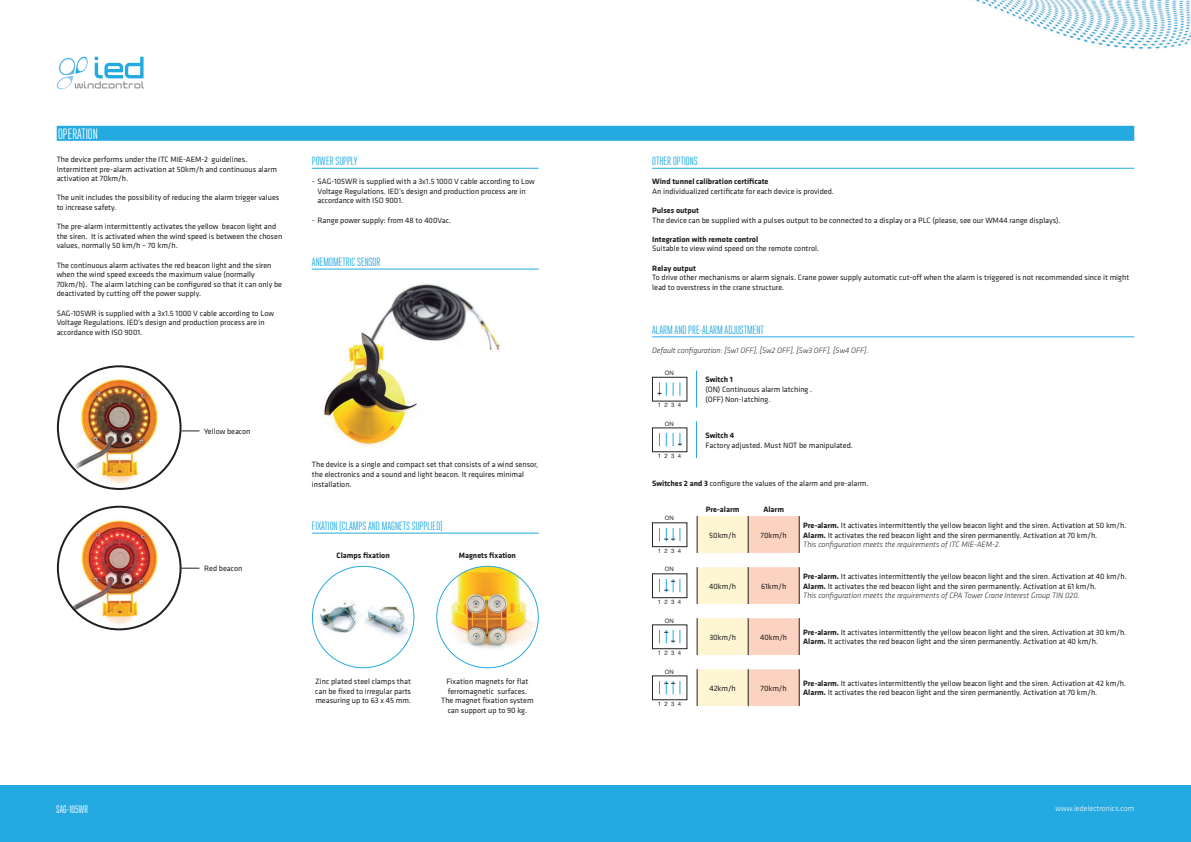
<style>
.page{position:relative;width:1191px;height:842px;background:#fff}
.page>*{position:absolute;margin:0;border:0;box-sizing:border-box;transform-origin:0 0}
.t1{font:15px "Ristretto Pro";color:#fff}
.t2{font:12px "Ristretto Pro";color:#24aae1}
.t3{font:11px "Ristretto Pro";color:#fff}
.t4{font:8px/9.6px "Klavika";color:#231f20}
.t5{font:700 8px "Klavika";color:#231f20}
.t6{font:italic 300 8px "Klavika";color:#231f20}
.t7{font:300 8px "Klavika";color:#fff}
.t8{font:6px "Helvetica Neue LT Std";color:#231f20}
.s1{font-weight:700}
.s2{font-weight:300;font-style:italic}
</style>
<div class="page">
<img style="left:324px;top:284px;width:177px;height:163px">
<hr style="left:312px;top:168px;width:227px;height:1px;background:#24aae1">
<hr style="left:312px;top:269px;width:227px;height:1px;background:#24aae1">
<hr style="left:312px;top:533px;width:227px;height:1px;background:#24aae1">
<hr style="left:652px;top:168px;width:482px;height:1px;background:#24aae1">
<hr style="left:652px;top:336px;width:482px;height:1px;background:#24aae1">
<div style="left:0;top:785px;width:1191px;height:57px;background:#24aae1"></div>
<div style="left:57px;top:126px;width:1077px;height:15px;background:#24aae1"></div>
<img style="left:312px;top:572px;width:102px;height:82px">
<img style="left:437px;top:566px;width:101px;height:95px">
<img style="left:58px;top:507px;width:123px;height:122px;border-radius:61px">
<div style="left:57px;top:506px;width:125px;height:124px;border:2px solid #231f20;border-radius:50%"></div>
<img style="left:58px;top:366px;width:123px;height:123px;border-radius:61px">
<svg style="left:182px;top:431px;width:17px;height:1px"></svg>
<svg style="left:182px;top:568px;width:17px;height:1px"></svg>
<svg style="left:57px;top:56px;width:87px;height:33px"></svg>
<img style="left:976px;top:0;width:215px;height:49px">
<svg style="left:698px;top:516px;width:101px;height:190px"></svg>
<svg style="left:748px;top:553px;width:51px;height:116px;fill:#fcd2c0"></svg>
<hr style="left:697px;top:516px;width:1px;height:37px;background:#231f20">
<hr style="left:748px;top:516px;width:1px;height:37px;background:#231f20">
<hr style="left:799px;top:516px;width:1px;height:37px;background:#231f20">
<hr style="left:697px;top:567px;width:1px;height:37px;background:#231f20">
<hr style="left:748px;top:567px;width:1px;height:37px;background:#231f20">
<hr style="left:799px;top:567px;width:1px;height:37px;background:#231f20">
<hr style="left:697px;top:618px;width:1px;height:37px;background:#231f20">
<hr style="left:748px;top:618px;width:1px;height:37px;background:#231f20">
<hr style="left:799px;top:618px;width:1px;height:37px;background:#231f20">
<hr style="left:697px;top:669px;width:1px;height:37px;background:#231f20">
<hr style="left:748px;top:669px;width:1px;height:37px;background:#231f20">
<hr style="left:799px;top:669px;width:1px;height:37px;background:#231f20">
<div style="left:652px;top:377px;width:35px;height:24px;border:1px solid #231f20"></div>
<div style="left:652px;top:428px;width:35px;height:24px;border:1px solid #231f20"></div>
<div style="left:652px;top:523px;width:35px;height:24px;border:1px solid #231f20"></div>
<div style="left:652px;top:574px;width:35px;height:24px;border:1px solid #231f20"></div>
<div style="left:652px;top:625px;width:35px;height:24px;border:1px solid #231f20"></div>
<div style="left:652px;top:676px;width:35px;height:24px;border:1px solid #231f20"></div>
<svg style="left:659px;top:433px;width:1px;height:13px"></svg>
<svg style="left:679px;top:382px;width:1px;height:14px"></svg>
<svg style="left:657px;top:382px;width:16px;height:14px"></svg>
<svg style="left:659px;top:681px;width:21px;height:13px"></svg>
<svg style="left:659px;top:579px;width:21px;height:13px"></svg>
<svg style="left:659px;top:528px;width:21px;height:13px"></svg>
<svg style="left:659px;top:630px;width:21px;height:13px"></svg>
<svg style="left:666px;top:433px;width:16px;height:13px"></svg>
<hr style="left:696px;top:371px;width:1px;height:36px;background:#24aae1">
<hr style="left:696px;top:421px;width:1px;height:37px;background:#24aae1">
<h1 class="t1" style="left:58px;top:125px;width:41px">OPERATION</h1>
<p class="t4" style="left:57px;top:155px;width:222px">The device performs under the ITC MIE-AEM-2 guidelines.<br>Intermittent pre-alarm activation at 50km/h and continuous alarm activation at 70km/h.</p>
<p class="t4" style="left:57px;top:193px;width:224px">The unit includes the possibility of reducing the alarm trigger values to increase safety.</p>
<p class="t4" style="left:57px;top:222px;width:227px">The pre-alarm intermittently activates the yellow beacon light and the siren. It is activated when the wind speed is between the chosen values, normally 50 km/h – 70 km/h.</p>
<p class="t4" style="left:57px;top:260px;width:227px">The continuous alarm activates the red beacon light and the siren when the wind speed exceeds the maximum value (normally 70km/h). The alarm latching can be configured so that it can only be deactivated by cutting off the power supply.</p>
<p class="t4" style="left:57px;top:308px;width:219px">SAG-105WR is supplied with a 3x1.5 1000 V cable according to Low<br>Voltage Regulations. IED’s design and production process are in accordance with ISO 9001.</p>
<h2 class="t2" style="left:312px;top:154px;width:47px">POWER SUPPLY</h2>
<p class="t4" style="left:317px;top:177px;width:219px;text-indent:-6px">- SAG-105WR is supplied with a 3x1.5 1000 V cable according to Low<br>Voltage Regulations. IED’s design and production process are in accordance with ISO 9001.</p>
<p class="t4" style="left:312px;top:215px;width:141px">- Range power supply: from 48 to 400Vac.</p>
<h2 class="t2" style="left:312px;top:255px;width:70px">ANEMOMETRIC SENSOR</h2>
<p class="t4" style="left:204px;top:427px;width:48px">Yellow beacon</p>
<p class="t4" style="left:204px;top:564px;width:40px">Red beacon</p>
<p class="t4" style="left:312px;top:460px;width:228px">The device is a single and compact set that consists of a wind sensor, the electronics and a sound and light beacon. It requires minimal installation.</p>
<h2 class="t2" style="left:312px;top:519px;width:132px">FIXATION (CLAMPS AND MAGNETS SUPPLIED)</h2>
<p class="t5" style="left:336px;top:551px;width:55px">Clamps fixation</p>
<p class="t5" style="left:459px;top:551px;width:59px">Magnets fixation</p>
<p class="t4" style="left:315px;top:677px;width:97px;text-align:justify">Zinc plated steel clamps that can be fixed to irregular parts measuring up to 63 x 45 mm.</p>
<p class="t4" style="left:441px;top:677px;width:94px;text-align:center">Fixation magnets for flat ferromagnetic surfaces.<br>The magnet fixation system can support up to 90 kg.</p>
<h2 class="t2" style="left:652px;top:154px;width:47px">OTHER OPTIONS</h2>
<p class="t5" style="left:652px;top:177px;width:118px">Wind tunnel calibration certificate</p>
<p class="t4" style="left:652px;top:186px;width:183px">An individualized certificate for each device is provided.</p>
<p class="t5" style="left:652px;top:206px;width:48px">Pulses output</p>
<p class="t4" style="left:652px;top:215px;width:410px">The device can be supplied with a pulses output to be connected to a display or a PLC (please, see our WM44 range displays).</p>
<p class="t5" style="left:652px;top:235px;width:108px">Integration with remote control</p>
<p class="t4" style="left:652px;top:244px;width:168px">Suitable to view wind speed on the remote control.</p>
<p class="t5" style="left:652px;top:263px;width:45px">Relay output</p>
<p class="t4" style="left:652px;top:273px;width:479px">To drive other mechanisms or alarm signals. Crane power supply automatic cut-off when the alarm is triggered is not recommended since it might lead to overstress in the crane structure.</p>
<h2 class="t2" style="left:652px;top:323px;width:113px">ALARM AND PRE-ALARM ADJUSTMENT</h2>
<p class="t6" style="left:652px;top:346px;width:218px">Default configuration: [Sw1 OFF], [Sw2 OFF], [Sw3 OFF], [Sw4 OFF].</p>
<p class="t8" style="left:665px;top:369px;width:10px">ON</p>
<p class="t8" style="left:657px;top:402px;width:25px">1 2 3 4</p>
<p class="t8" style="left:665px;top:420px;width:10px">ON</p>
<p class="t8" style="left:657px;top:452px;width:25px">1 2 3 4</p>
<p class="t5" style="left:705px;top:375px;width:29px">Switch 1</p>
<p class="t4" style="left:705px;top:385px;width:108px">(ON) Continuous alarm latching . (OFF) Non-latching.</p>
<p class="t5" style="left:705px;top:431px;width:30px">Switch 4</p>
<p class="t4" style="left:705px;top:440px;width:149px">Factory adjusted. Must NOT be manipulated.</p>
<p class="t4" style="left:652px;top:479px;width:218px"><span class="s1">Switches 2 and 3</span> configure the values of the alarm and pre-alarm.</p>
<p class="t8" style="left:665px;top:515px;width:10px">ON</p>
<p class="t8" style="left:657px;top:547px;width:25px">1 2 3 4</p>
<p class="t8" style="left:665px;top:566px;width:10px">ON</p>
<p class="t8" style="left:657px;top:598px;width:25px">1 2 3 4</p>
<p class="t8" style="left:665px;top:617px;width:10px">ON</p>
<p class="t8" style="left:657px;top:649px;width:25px">1 2 3 4</p>
<p class="t8" style="left:665px;top:668px;width:10px">ON</p>
<p class="t8" style="left:657px;top:700px;width:25px">1 2 3 4</p>
<p class="t5" style="left:706px;top:505px;width:35px">Pre-alarm</p>
<p class="t5" style="left:763px;top:505px;width:22px">Alarm</p>
<p class="t4" style="left:709px;top:530px;width:28px">50km/h</p>
<p class="t4" style="left:760px;top:530px;width:28px">70km/h</p>
<p class="t4" style="left:803px;top:521px;width:325px"><span class="s1">Pre-alarm.</span> It activates intermittently the yellow beacon light and the siren. Activation at 50 km/h.<br><span class="s1">Alarm.</span> It activates the red beacon light and the siren permanently. Activation at 70 km/h.<br><span class="s2">This configuration meets the requirements of ITC MIE-AEM-2.</span></p>
<p class="t4" style="left:709px;top:581px;width:29px">40km/h</p>
<p class="t4" style="left:761px;top:581px;width:27px">61km/h</p>
<p class="t4" style="left:803px;top:572px;width:325px"><span class="s1">Pre-alarm.</span> It activates intermittently the yellow beacon light and the siren. Activation at 40 km/h.<br><span class="s1">Alarm.</span> It activates the red beacon light and the siren permanently. Activation at 61 km/h.<br><span class="s2">This configuration meets the requirements of CPA Tower Crane Interest Group TIN 020.</span></p>
<p class="t4" style="left:709px;top:632px;width:28px">30km/h</p>
<p class="t4" style="left:760px;top:632px;width:29px">40km/h</p>
<p class="t4" style="left:803px;top:627px;width:325px"><span class="s1">Pre-alarm.</span> It activates intermittently the yellow beacon light and the siren. Activation at 30 km/h.<br><span class="s1">Alarm.</span> It activates the red beacon light and the siren permanently. Activation at 40 km/h.</p>
<p class="t4" style="left:709px;top:683px;width:28px">42km/h</p>
<p class="t4" style="left:760px;top:683px;width:28px">70km/h</p>
<p class="t4" style="left:803px;top:678px;width:324px"><span class="s1">Pre-alarm.</span> It activates intermittently the yellow beacon light and the siren. Activation at 42 km/h.<br><span class="s1">Alarm.</span> It activates the red beacon light and the siren permanently. Activation at 70 km/h.</p>
<h3 class="t3" style="left:56px;top:803px;width:33px">SAG-105WR</h3>
<p class="t7" style="left:1055px;top:804px;width:80px">www.iedelectronics.com</p>
</div>
